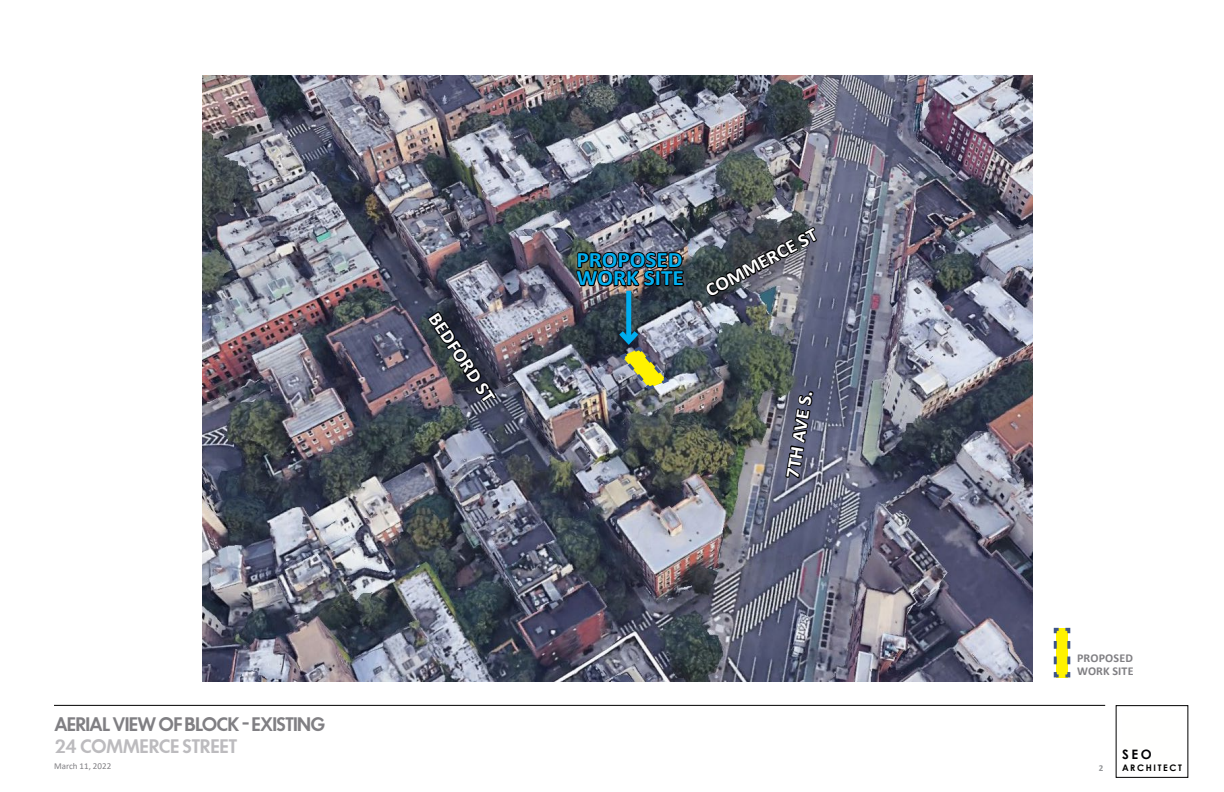
<style>
.page{position:relative;width:1224px;height:792px;background:#fff}
.page>*{position:absolute;margin:0;border:0;box-sizing:border-box;transform-origin:0 0}
.t1{font:700 22px/18.2px "Calibri";color:#00aeef;scale:1.05 1}
.t2{font:700 19px "Calibri";color:#fff;scale:1.05 1}
.t3{font:600 18px "OPTI Futura";letter-spacing:-.025em;color:#807f83}
.t4{font:600 18px "OPTI Futura";color:#bcbbbe}
.t5{font:700 13px "Century Gothic";color:#000004}
.t6{font:700 12px/13.2px "Calibri";letter-spacing:.015em;color:#807f83}
.t7{font:9px "Calibri";color:#807f83}
.t8{font:700 9px "Century Gothic";letter-spacing:.185em;color:#000}
.t9{font:700 9px "Calibri";color:#939598}
</style>
<div class="page">
<hr style="left:54px;top:705px;width:1051px;height:1px;background:#000">
<div style="left:1116px;top:705px;width:72px;height:73px;border:1px solid #000"></div>
<img style="left:203px;top:76px;width:829px;height:605px">
<img style="left:426px;top:310px;width:72px;height:94px">
<svg style="left:784px;top:374px;width:31px;height:126px;background:#515466"></svg>
<div style="left:626px;top:291px;width:5px;height:50px;background:#00aeef"></div>
<svg style="left:614px;top:326px;width:58px;height:66px;background:#889178"></svg>
<img style="left:574px;top:250px;width:111px;height:49px">
<svg style="left:704px;top:225px;width:115px;height:86px;background:#555963"></svg>
<svg style="left:1053px;top:627px;width:18px;height:51px"></svg>
<p class="t3" style="left:54px;top:712px;width:273px">AERIAL VIEW OF BLOC K - EXISTING</p>
<p class="t4" style="left:54px;top:734px;width:184px">24 COMMERCE STREET</p>
<p class="t7" style="left:54px;top:759px;width:59px">March 11, 2022</p>
<p class="t2" style="left:444px;top:307px;width:100px;rotate:56deg">BEDFORD ST</p>
<p class="t1" style="left:577px;top:250px;width:104px">PROPOSED<br>WORK SITE</p>
<p class="t2" style="left:701px;top:279px;width:120px;rotate:-28deg">COMMERCE ST</p>
<p class="t2" style="left:779px;top:476px;width:87px;rotate:-81deg">7TH AVE S.</p>
<p class="t6" style="left:1077px;top:651px;width:58px">PROPOSED<br>WORK SITE</p>
<p class="t5" style="left:1122px;top:744px;width:31px">SEO</p>
<p class="t9" style="left:1099px;top:762px;width:6px">2</p>
<p class="t8" style="left:1122px;top:761px;width:62px">ARCHITECT</p>
</div>
